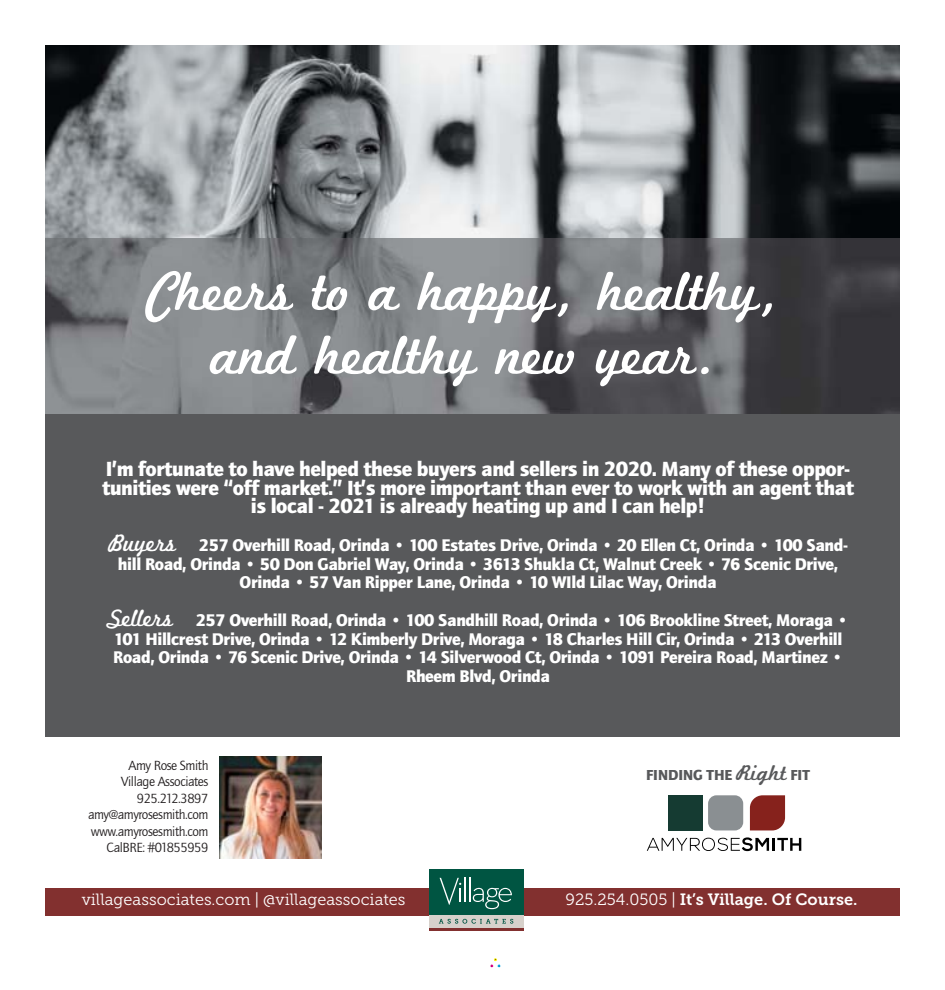
<style>
.page{position:relative;width:945px;height:990px;background:#fff}
.page>*{position:absolute;margin:0;border:0;box-sizing:border-box;transform-origin:0 0}
.t1{font:57.5px/63.8px "Marketing Script";letter-spacing:-.02em;color:#fff;text-align:center}
.t2{font:21.25px/18.8px "Quay Sans ITCTT Black";letter-spacing:-.02em;color:#fff;text-align:center}
.t3{font:17.5px/18.8px "Quay Sans ITCTT Black";letter-spacing:-.02em;color:#fff;text-align:center}
.t4{font:16.25px "Museo Slab 300";color:#fff}
.t5{font:16.25px "Museo Slab 700";color:#fff}
.t6{font:15px "Quay Sans ITCTT Black";color:#58595b}
.t7{font:13.75px/16.5px "Quay Sans ITCTT Book";letter-spacing:-.03em;color:#231f20;text-align:right}
.s1{font-family:"Marketing Script";font-size:25px}
.s2{font-family:"Marketing Script";font-size:22.5px}
.s3{font-family:"Museo Slab 300"}
</style>
<div class="page">
<div style="left:490px;top:958px;width:11px;height:10px;border:1px solid #fff"></div>
<svg style="left:647px;top:837px;width:154px;height:14px"></svg>
<div style="left:669px;top:795px;width:34px;height:35px;background:#153b32"></div>
<div style="left:708px;top:795px;width:35px;height:35px;background:#8a8f92;border-radius:8px"></div>
<svg style="left:750px;top:795px;width:35px;height:35px"></svg>
<div style="left:45px;top:888px;width:855px;height:27px;background:#82302f"></div>
<div style="left:429px;top:914px;width:94px;height:16px;background:#d7d1cb"></div>
<div style="left:429px;top:870px;width:94px;height:45px;background:#005542"></div>
<hr style="left:429px;top:929px;width:94px;height:2px;background:#82302f">
<svg style="left:439px;top:919px;width:74px;height:5px"></svg>
<svg style="left:440px;top:878px;width:26px;height:27px"></svg>
<hr style="left:469px;top:878px;width:2px;height:24px;background:#fff">
<svg style="left:473px;top:888px;width:39px;height:21px"></svg>
<img style="left:45px;top:45px;width:855px;height:193px">
<div style="left:45px;top:414px;width:855px;height:322px;background:#58595b"></div>
<img style="left:45px;top:238px;width:855px;height:176px">
<img style="left:220px;top:756px;width:102px;height:102px">
<h1 class="t1" style="left:148px;top:265px;width:637px">Cheers to a happy, healthy, and healthy new year.</h1>
<p class="t2" style="left:102px;top:461px;width:753px">I’m fortunate to have helped these buyers and sellers in 2020. Many of these oppor&shy;tunities were “off market.” It’s more important than ever to work with an agent that is local - 2021 is already heating up and I can help!</p>
<p class="t3" style="left:108px;top:537px;width:741px"><span class="s1">Buyers</span> 257 Overhill Road, Orinda • 100 Estates Drive, Orinda • 20 Ellen Ct, Orinda • 100 Sand&shy;hill Road, Orinda • 50 Don Gabriel Way, Orinda • 3613 Shukla Ct, Walnut Creek • 76 Scenic Drive,<br>Orinda • 57 Van Ripper Lane, Orinda • 10 WIld Lilac Way, Orinda</p>
<p class="t3" style="left:108px;top:612px;width:742px"><span class="s1">Sellers</span> 257 Overhill Road, Orinda • 100 Sandhill Road, Orinda • 106 Brookline Street, Moraga • 101 Hillcrest Drive, Orinda • 12 Kimberly Drive, Moraga • 18 Charles Hill Cir, Orinda • 213 Overhill Road, Orinda • 76 Scenic Drive, Orinda • 14 Silverwood Ct, Orinda • 1091 Pereira Road, Martinez • Rheem Blvd, Orinda</p>
<p class="t7" style="left:88px;top:757px;width:122px">Amy Rose Smith<br>Village Associates<br>925.212.3897 amy@amyrosesmith.com www.amyrosesmith.com<br>CalBRE: #01855959</p>
<p class="t6" style="left:646px;top:769px;width:165px">FINDING THE <span class="s2">Right</span> FIT</p>
<p class="t4" style="left:82px;top:890px;width:325px">villageassociates.com | @villageassociates</p>
<p class="t5" style="left:566px;top:890px;width:293px"><span class="s3">925.254.0505 |</span> It’s Village. Of Course.</p>
</div>
